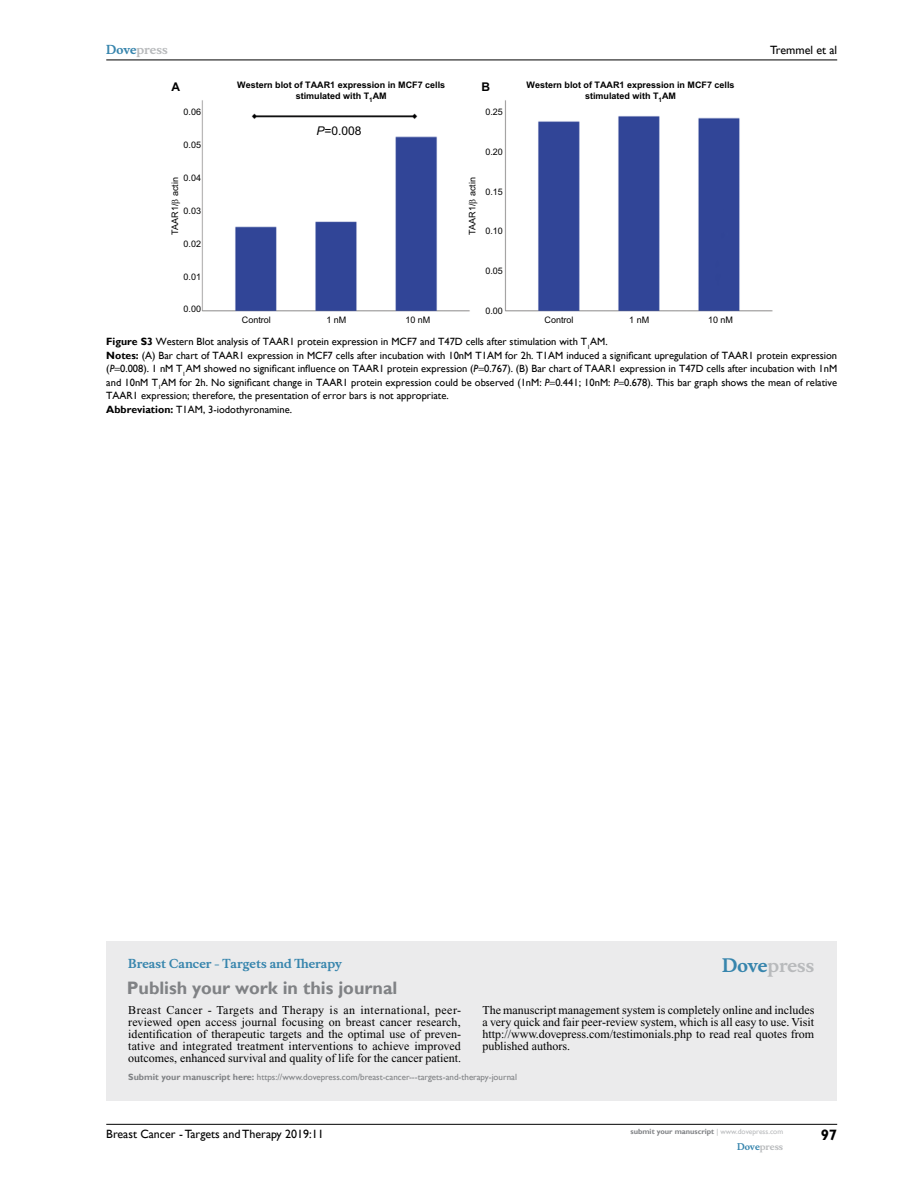
<style>
.page{position:relative;width:918px;height:1188px;background:#fff}
.page>*{position:absolute;margin:0;border:0;box-sizing:border-box;transform-origin:0 0}
.t1{font:700 18px "Gill Sans";color:#808285}
.t2{font:700 18px "Musee";color:#b8babc}
.t3{font:700 15px "Gill Sans";color:#000}
.t4{font:12px/12px "Times New Roman";color:#000;text-align:justify}
.t5{font:12px "Gill Sans";color:#000}
.t6{font:700 12px "Musee";color:#3785ad}
.t7{font:700 12px "Musee";color:#b8babc}
.t8{font:12px "Arial";color:#000}
.t9{font:700 12px "Arial";color:#000}
.t10{font:10.5px/13.5px "Gill Sans";color:#000}
.t11{font:700 9px/10.8px "Arial";color:#000;text-align:center}
.t12{font:9px "Arial";color:#000}
.t13{font:9px "Gill Sans";color:#808285}
.t14{font:700 9px "Musee";color:#b8babc}
.t15{font:700 7.5px "Gill Sans";color:#808285}
.s1{color:#3785ad}
.s2{font-style:italic}
.s3{font-weight:700}
.s4{font-weight:400;color:#b8babc}
</style>
<div class="page">
<div style="left:106px;top:941px;width:731px;height:159px;background:#ebebec"></div>
<hr style="left:106px;top:1124px;width:731px;height:1px;background:#000">
<hr style="left:106px;top:60px;width:731px;height:1px;background:#000">
<img style="left:202px;top:100px;width:571px;height:212px">
<svg style="left:469px;top:199px;width:9px;height:4px"></svg>
<p class="t7" style="left:106px;top:43px;width:63px"><span class="s1">Dove</span>press</p>
<p class="t11" style="left:237px;top:80px;width:210px">Western blot of TAAR1 expression in MCF7 cells stimulated with T<sub>1</sub>AM</p>
<p class="t11" style="left:527px;top:80px;width:210px">Western blot of TAAR1 expression in MCF7 cells stimulated with T<sub>1</sub>AM</p>
<p class="t8" style="left:317px;top:123px;width:47px"><span class="s2">P</span>=0.008</p>
<p class="t9" style="left:171px;top:79px;width:10px">A</p>
<p class="t9" style="left:482px;top:79px;width:10px">B</p>
<p class="t12" style="left:184px;top:106px;width:19px">0.06</p>
<p class="t12" style="left:485px;top:106px;width:19px">0.25</p>
<p class="t12" style="left:485px;top:146px;width:19px">0.20</p>
<p class="t12" style="left:485px;top:185px;width:19px">0.15</p>
<p class="t12" style="left:485px;top:225px;width:19px">0.10</p>
<p class="t12" style="left:485px;top:265px;width:19px">0.05</p>
<p class="t12" style="left:485px;top:304px;width:19px">0.00</p>
<p class="t12" style="left:184px;top:139px;width:19px">0.05</p>
<p class="t12" style="left:184px;top:172px;width:19px">0.04</p>
<p class="t12" style="left:184px;top:204px;width:19px">0.03</p>
<p class="t12" style="left:184px;top:237px;width:19px">0.02</p>
<p class="t12" style="left:184px;top:270px;width:19px">0.01</p>
<p class="t12" style="left:184px;top:303px;width:19px">0.00</p>
<p class="t12" style="left:169px;top:235px;width:59px;rotate:-90deg">TAAR1/ actin</p>
<p class="t12" style="left:466px;top:235px;width:59px;rotate:-90deg">TAAR1/ actin</p>
<p class="t12" style="left:242px;top:314px;width:31px">Control</p>
<p class="t12" style="left:326px;top:314px;width:22px">1 nM</p>
<p class="t12" style="left:405px;top:314px;width:27px">10 nM</p>
<p class="t12" style="left:545px;top:314px;width:31px">Control</p>
<p class="t12" style="left:629px;top:314px;width:22px">1 nM</p>
<p class="t12" style="left:708px;top:314px;width:27px">10 nM</p>
<p class="t5" style="left:770px;top:43px;width:69px">Tremmel et al</p>
<p class="t10" style="left:106px;top:335px;width:732px;text-indent:183px">1 protein expression in MCF7 and T47D cells after stimulation with T<sub>1</sub>AM.<br><span class="s3">Notes:</span> (A) Bar chart of TAAR1 expression in MCF7 cells after incubation with 10nM T1AM for 2h. T1AM induced a significant upregulation of TAAR1 protein expression (<span class="s2">P</span> 0.008). 1 nM T<sub>1</sub>AM showed no significant influence on TAAR1 protein expression (<span class="s2">P</span> 0.767). (B) Bar chart of TAAR</p>
<p class="t10" style="left:106px;top:335px;width:171px"><span class="s3">Figure S3</span> Western Blot analysis of TAAR</p>
<p class="t10" style="left:106px;top:362px;width:732px;text-align:justify;text-indent:505px">1 expression in T47D cells after incubation with 1nM and 10nM T<sub>1</sub>AM for 2h. No significant change in TAAR1 protein expression could be observed (1nM: <span class="s2">P</span> 0.441; 10nM: <span class="s2">P</span> 0.678). This bar graph shows the mean of relative TAAR</p>
<p class="t10" style="left:106px;top:389px;width:344px;text-indent:27px">1 expression; therefore, the presentation of error bars is not appropriate.<br><span class="s3">Abbreviation:</span> T1AM, 3-iodothyronamine.</p>
<p class="t6" style="left:128px;top:956px;width:215px">Breast Cancer - Targets and Therapy</p>
<h1 class="t1" style="left:127px;top:977px;width:272px">Publish your work in this journal</h1>
<h1 class="t2" style="left:722px;top:955px;width:94px"><span class="s1">Dove</span>press</h1>
<p class="t4" style="left:128px;top:1004px;width:334px">Breast Cancer - Targets and Therapy is an international, peer&shy;reviewed open access journal focusing on breast cancer research, identification of therapeutic targets and the optimal use of preven&shy;tative and integrated treatment interventions to achieve improved outcomes, enhanced survival and quality of life for the cancer patient.</p>
<p class="t4" style="left:482px;top:1004px;width:334px">The manuscript management system is completely online and includes a very quick and fair peer-review system, which is all easy to use. Visit http://www.dovepress.com/testimonials.php to read real quotes from published authors.</p>
<p class="t13" style="left:128px;top:1072px;width:390px"><span class="s3">Submit your manuscript here:</span> https://www.dovepress.com/breast-cancer---targets-and-therapy-journal</p>
<p class="t5" style="left:106px;top:1127px;width:219px">Breast Cancer - Targets and Therapy 2019:11</p>
<p class="t15" style="left:631px;top:1127px;width:154px">submit your manuscript <span class="s4">| www.dovepress.com</span></p>
<p class="t14" style="left:737px;top:1141px;width:48px"><span class="s1">Dove</span>press</p>
<h2 class="t3" style="left:821px;top:1126px;width:18px">97</h2>
</div>
